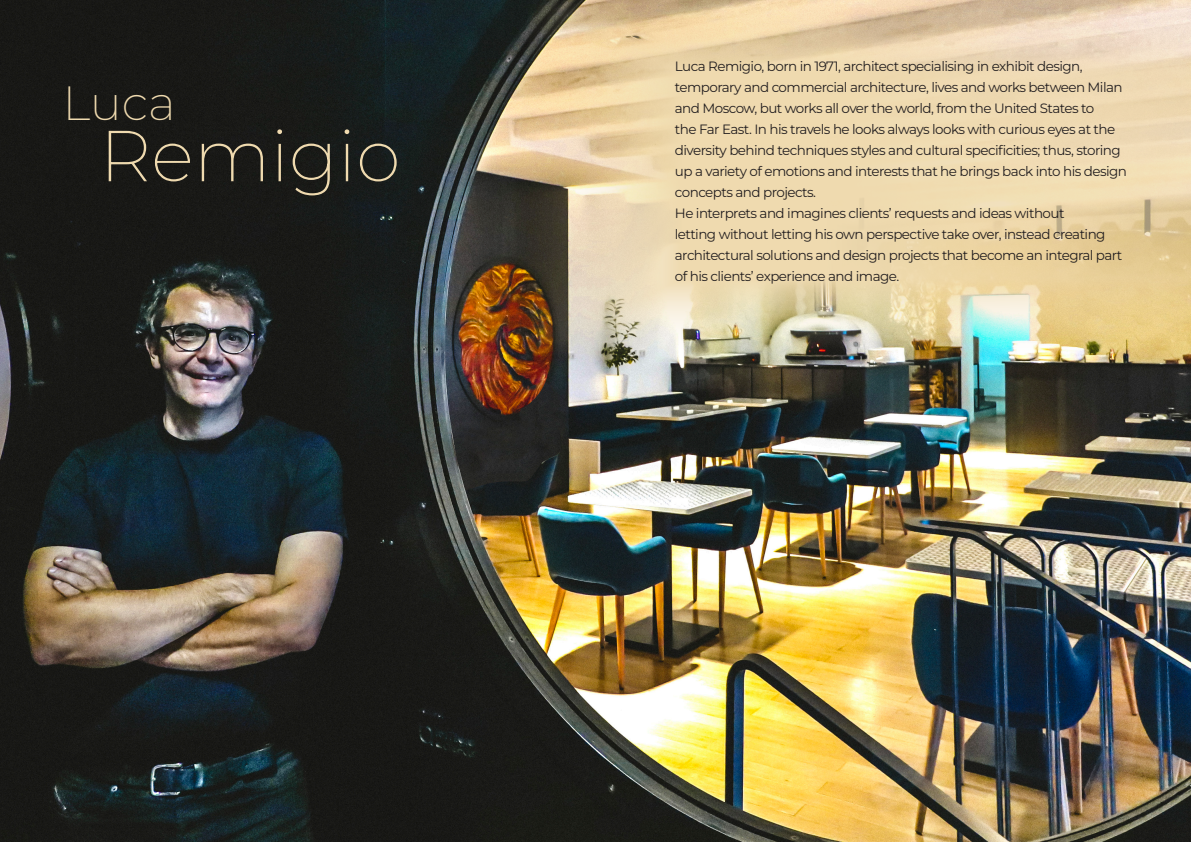
<style>
.page{position:relative;width:1191px;height:842px;background:#fff}
.page>*{position:absolute;margin:0;border:0;box-sizing:border-box;transform-origin:0 0}
.t1{font:200 72px "Montserrat";color:#efdaaf}
.t2{font:200 48px "Montserrat";color:#efdaaf}
.t3{font:13.5px/21px "Montserrat";letter-spacing:-.04em;color:#231f20}
</style>
<div class="page">
<img style="left:0;top:0;width:1191px;height:842px">
<img style="left:512px;top:0;width:679px;height:364px">
<p class="t2" style="left:62px;top:71px;width:115px">Luca</p>
<p class="t1" style="left:99px;top:107px;width:302px">Remigio</p>
<p class="t3" style="left:675px;top:55px;width:454px">Luca Remigio, born in 1971, architect specialising in exhibit design, temporary and commercial architecture, lives and works between Milan and Moscow, but works all over the world, from the United States to<br>the Far East. In his travels he looks always looks with curious eyes at the diversity behind techniques styles and cultural specificities; thus, storing up a variety of emotions and interests that he brings back into his design concepts and projects.</p>
<p class="t3" style="left:675px;top:202px;width:449px">He interprets and imagines clients’ requests and ideas without<br>letting without letting his own perspective take over, instead creating architectural solutions and design projects that become an integral part of his clients’ experience and image.</p>
</div>
